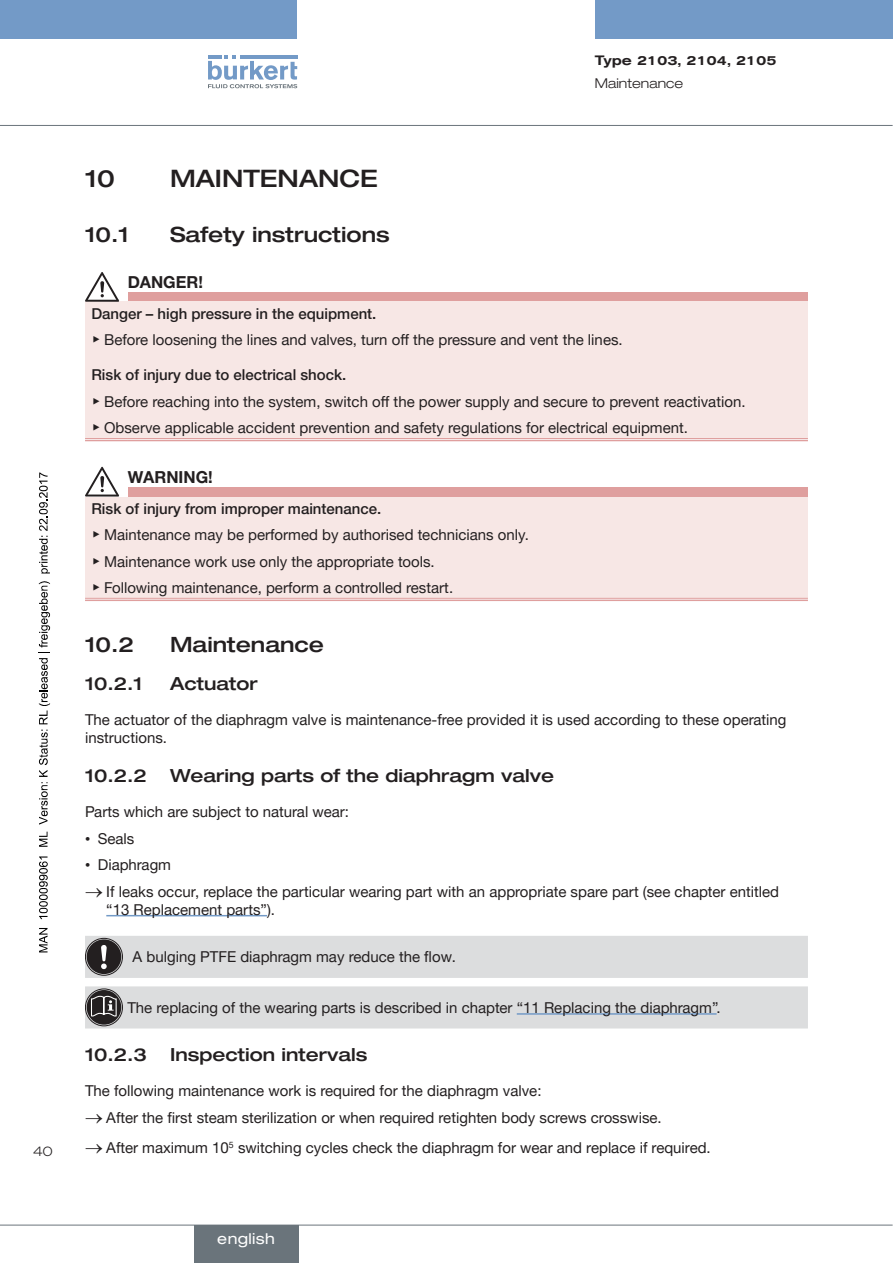
<style>
.page{position:relative;width:893px;height:1263px;background:#fff}
.page>*{position:absolute;margin:0;border:0;box-sizing:border-box;transform-origin:0 0}
.t1{font:500 expanded 24px "Helvetica Neue LTW1 G";color:#231f20}
.t2{font:500 expanded 21px "Helvetica Neue LTW1 G";color:#231f20}
.t3{font:500 expanded 18px "Helvetica Neue LTW1 G";color:#231f20}
.t4{font:700 16.5px "Helvetica Neue LTW1 G";color:#231f20}
.t5{font:15px/26.5px "Helvetica Neue LTW1 G";color:#231f20}
.t6{font:expanded 15px "Helvetica Neue LTW1 G";letter-spacing:.025em;color:#fff}
.t7{font:500 expanded 13.5px "Akzidenz Grotesk BQ";color:#231f20}
.t8{font:300 expanded 13.5px "Helvetica Neue LTW1 G";color:#231f20}
.t9{font:300 expanded 13.5px "Akzidenz Grotesk BQ";color:#231f20}
.s1{font-weight:500}
.s2{font-family:"Arial Unicode MS"}
</style>
<div class="page">
<div style="left:0;top:0;width:297px;height:38px;background:#739ac7"></div>
<div style="left:595px;top:0;width:298px;height:38px;background:#739ac7"></div>
<svg style="left:208px;top:55px;width:89px;height:33px"></svg>
<hr style="left:0;top:125px;width:893px;height:1px;background:#6a747b">
<hr style="left:106px;top:915px;width:161px;height:1px;background:#739ac7">
<div style="left:128px;top:292px;width:680px;height:10px;background:#df9f9e"></div>
<div style="left:85px;top:302px;width:723px;height:138px;background:#f7e7e5"></div>
<hr style="left:85px;top:438px;width:43px;height:3px;background:#fff">
<hr style="left:128px;top:438px;width:680px;height:3px;background:#fff">
<hr style="left:85px;top:438px;width:43px;height:1px;background:#df9f9e">
<hr style="left:85px;top:440px;width:43px;height:1px;background:#df9f9e">
<hr style="left:128px;top:438px;width:680px;height:1px;background:#df9f9e">
<hr style="left:128px;top:440px;width:680px;height:1px;background:#df9f9e">
<svg style="left:85px;top:272px;width:34px;height:30px"></svg>
<div style="left:128px;top:487px;width:680px;height:10px;background:#df9f9e"></div>
<div style="left:85px;top:497px;width:723px;height:102px;background:#f7e7e5"></div>
<hr style="left:85px;top:598px;width:43px;height:1px;background:#df9f9e">
<hr style="left:85px;top:599px;width:43px;height:2px;background:#df9f9e">
<hr style="left:128px;top:598px;width:680px;height:1px;background:#df9f9e">
<hr style="left:128px;top:599px;width:680px;height:2px;background:#df9f9e">
<svg style="left:85px;top:467px;width:34px;height:30px"></svg>
<div style="left:85px;top:936px;width:723px;height:42px;background:#dcddde"></div>
<div style="left:85px;top:986px;width:723px;height:42px;background:#dcddde"></div>
<hr style="left:517px;top:1013px;width:200px;height:2px;background:#739ac7">
<hr style="left:0;top:1225px;width:893px;height:1px;background:#6a747b">
<div style="left:194px;top:1225px;width:104px;height:38px;background:#6a747b"></div>
<svg style="left:39px;top:928px;width:9px;height:24px"></svg>
<svg style="left:39px;top:856px;width:9px;height:63px"></svg>
<svg style="left:39px;top:832px;width:9px;height:15px"></svg>
<svg style="left:39px;top:581px;width:11px;height:244px"></svg>
<svg style="left:39px;top:472px;width:11px;height:101px"></svg>
<p class="t9" style="left:33px;top:1143px;width:21px">40</p>
<p class="t7" style="left:595px;top:53px;width:183px">Type 2103, 2104, 2105</p>
<p class="t8" style="left:595px;top:75px;width:90px">Maintenance</p>
<h1 class="t1" style="left:85px;top:163px;width:31px">10</h1>
<h1 class="t1" style="left:170px;top:163px;width:210px">Maintenance</h1>
<h2 class="t2" style="left:85px;top:221px;width:45px">10.1</h2>
<h2 class="t2" style="left:170px;top:221px;width:221px">Safety instructions</h2>
<p class="t4" style="left:128px;top:272px;width:77px">DANGER!</p>
<p class="t5" style="left:91px;top:300px;width:533px"><span class="s1">Danger – high pressure in the equipment.<br></span><span class="s2">▶</span> Before loosening the lines and valves, turn off the pressure and vent the lines.</p>
<p class="t5" style="left:91px;top:362px;width:656px"><span class="s1">Risk of injury due to electrical shock.<br></span><span class="s2">▶</span> Before reaching into the system, switch off the power supply and secure to prevent reactivation. <span class="s2">▶</span> Observe applicable accident prevention and safety regulations for electrical equipment.</p>
<p class="t4" style="left:128px;top:467px;width:86px">WARNING!</p>
<p class="t5" style="left:91px;top:495px;width:439px"><span class="s1">Risk of injury from improper maintenance.<br></span><span class="s2">▶</span> Maintenance may be performed by authorised technicians only. <span class="s2">▶</span> Maintenance work use only the appropriate tools.<br><span class="s2">▶</span> Following maintenance, perform a controlled restart.</p>
<h2 class="t2" style="left:85px;top:631px;width:50px">10.2</h2>
<h2 class="t2" style="left:170px;top:631px;width:156px">Maintenance</h2>
<p class="t3" style="left:85px;top:672px;width:59px">10.2.1</p>
<p class="t3" style="left:170px;top:672px;width:89px">Actuator</p>
<p class="t5" style="left:85px;top:711px;width:703px;line-height:18px">The actuator of the diaphragm valve is maintenance-free provided it is used according to these operating instructions.</p>
<p class="t3" style="left:85px;top:764px;width:63px">10.2.2</p>
<p class="t3" style="left:170px;top:764px;width:385px">Wearing parts of the diaphragm valve</p>
<p class="t5" style="left:85px;top:798px;width:266px">Parts which are subject to natural wear:</p>
<p class="t5" style="left:85px;top:825px;width:51px"><span class="s2">•</span> Seals</p>
<p class="t5" style="left:85px;top:851px;width:88px"><span class="s2">•</span> Diaphragm</p>
<p class="t5" style="left:106px;top:882px;width:674px;line-height:18px;text-indent:-21px">→ If leaks occur, replace the particular wearing part with an appropriate spare part (see chapter entitled “13 Replacement parts”).</p>
<p class="t5" style="left:133px;top:943px;width:325px">A bulging PTFE diaphragm may reduce the flow.</p>
<p class="t5" style="left:127px;top:994px;width:595px">The replacing of the wearing parts is described in chapter “11 Replacing the diaphragm”.</p>
<p class="t3" style="left:85px;top:1043px;width:63px">10.2.3</p>
<p class="t3" style="left:170px;top:1043px;width:199px">Inspection intervals</p>
<p class="t5" style="left:85px;top:1077px;width:458px">The following maintenance work is required for the diaphragm valve:</p>
<p class="t5" style="left:85px;top:1104px;width:578px">→ After the first steam sterilization or when required retighten body screws crosswise.</p>
<p class="t5" style="left:85px;top:1135px;width:627px">→ After maximum 10<sup>5</sup> switching cycles check the diaphragm for wear and replace if required.</p>
<p class="t6" style="left:217px;top:1229px;width:59px">english</p>
</div>
